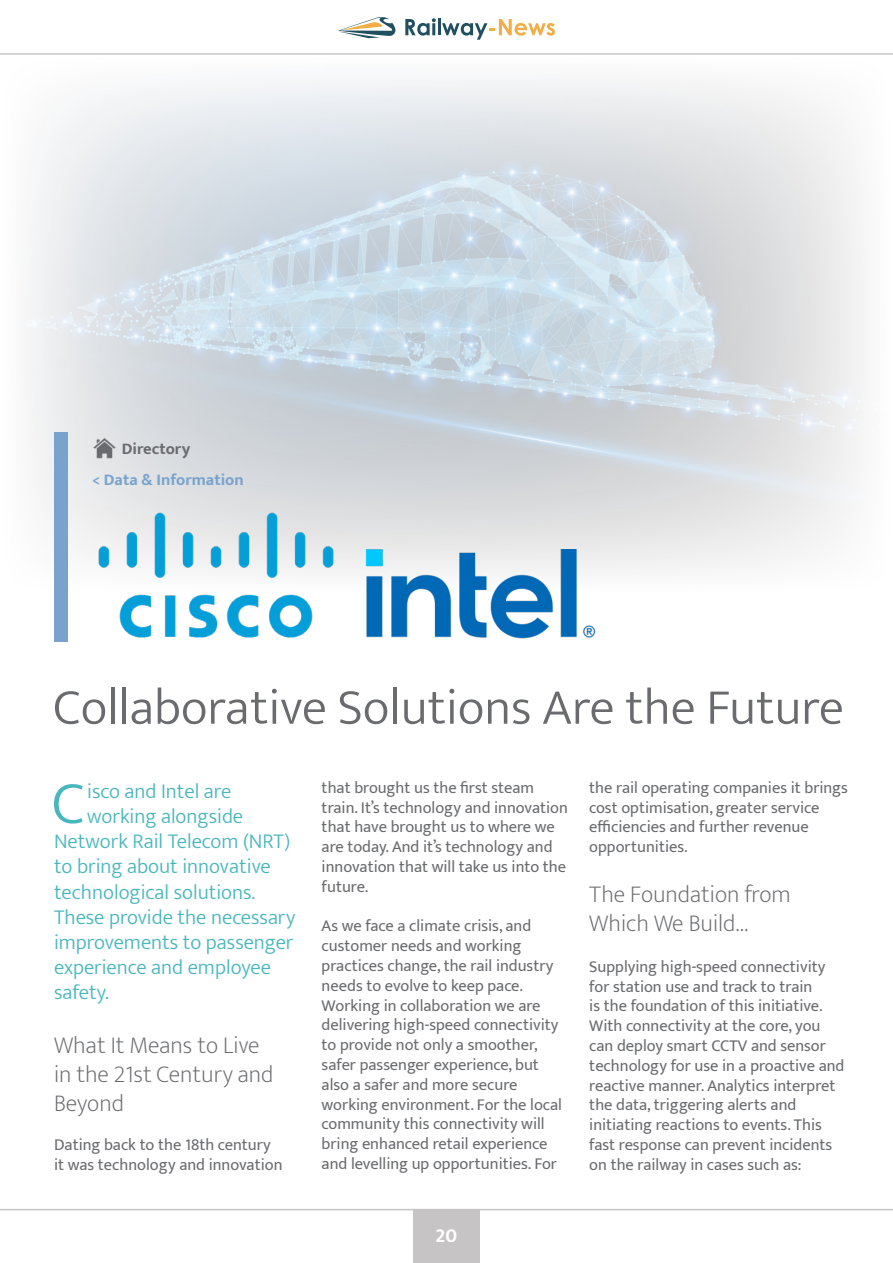
<style>
.page{position:relative;width:893px;height:1263px;background:#fff}
.page>*{position:absolute;margin:0;border:0;box-sizing:border-box;transform-origin:0 0}
.t1{font:300 61.05px "Mukta";color:#48b7bd}
.t2{font:300 51px "Mukta";color:#6a6b6e}
.t3{font:200 24px/28.8px "Mukta";color:#6a6b6e}
.t4{font:300 21px "Mukta";color:#48b7bd}
.t5{font:700 21px "Mukta Mahee";color:#fff}
.t6{font:16.5px/19.8px "Mukta";color:#6a6b6e}
.t7{font:700 16.5px "Mukta";color:#79a3cd}
.t8{font:700 16.5px "Mukta";color:#6a6b6e}
</style>
<div class="page">
<div style="left:54px;top:432px;width:13px;height:210px;background:#79a3cd"></div>
<img style="left:93px;top:438px;width:23px;height:21px">
<img style="left:98px;top:513px;width:235px;height:124px">
<img style="left:366px;top:549px;width:229px;height:90px">
<hr style="left:0;top:53px;width:893px;height:2px;background:#c7c5c6">
<svg style="left:338px;top:17px;width:58px;height:21px"></svg>
<svg style="left:405px;top:18px;width:31px;height:18px"></svg>
<hr style="left:438px;top:19px;width:3px;height:16px;background:#205060">
<svg style="left:442px;top:19px;width:113px;height:21px"></svg>
<hr style="left:0;top:1209px;width:893px;height:1px;background:#c7c4c6">
<div style="left:413px;top:1209px;width:67px;height:54px;background:#c7c4c6"></div>
<p class="t8" style="left:122px;top:439px;width:70px">Directory</p>
<p class="t7" style="left:92px;top:469px;width:153px">&lt; Data &amp; Information</p>
<h2 class="t2" style="left:53px;top:676px;width:792px">Collaborative Solutions Are the Future</h2>
<h1 class="t1" style="left:52px;top:766px;width:35px">C</h1>
<p class="t4" style="left:87px;top:778px;width:146px">isco and Intel are</p>
<p class="t4" style="left:87px;top:803px;width:158px">working alongside</p>
<p class="t4" style="left:54px;top:829px;width:238px">Network Rail Telecom (NRT)</p>
<p class="t4" style="left:54px;top:854px;width:218px">to bring about innovative</p>
<p class="t4" style="left:54px;top:879px;width:203px">technological solutions.</p>
<p class="t4" style="left:54px;top:904px;width:243px">These provide the necessary</p>
<p class="t4" style="left:54px;top:929px;width:241px">improvements to passenger</p>
<p class="t4" style="left:54px;top:955px;width:218px">experience and employee</p>
<p class="t4" style="left:54px;top:980px;width:56px">safety.</p>
<h3 class="t3" style="left:54px;top:1031px;width:221px">What It Means to Live in the 21st Century and<br>Beyond</h3>
<p class="t6" style="left:54px;top:1135px;width:230px">Dating back to the 18th century it was technology and innovation</p>
<p class="t6" style="left:322px;top:777px;width:248px">that brought us the first steam train. It’s technology and innovation that have brought us to where we are today. And it’s technology and innovation that will take us into the future.</p>
<p class="t6" style="left:322px;top:916px;width:242px">As we face a climate crisis, and customer needs and working practices change, the rail industry needs to evolve to keep pace.<br>Working in collaboration we are delivering high-speed connectivity to provide not only a smoother, safer passenger experience, but also a safer and more secure working environment. For the local community this connectivity will bring enhanced retail experience and levelling up opportunities. For</p>
<p class="t5" style="left:436px;top:1222px;width:23px">20</p>
<p class="t6" style="left:589px;top:777px;width:260px">the rail operating companies it brings cost optimisation, greater service efficiencies and further revenue opportunities.</p>
<h3 class="t3" style="left:589px;top:880px;width:203px">The Foundation from<br>Which We Build…</h3>
<p class="t6" style="left:589px;top:956px;width:257px">Supplying high-speed connectivity for station use and track to train<br>is the foundation of this initiative.<br>With connectivity at the core, you can deploy smart CCTV and sensor technology for use in a proactive and reactive manner. Analytics interpret the data, triggering alerts and initiating reactions to events. This fast response can prevent incidents on the railway in cases such as:</p>
</div>
